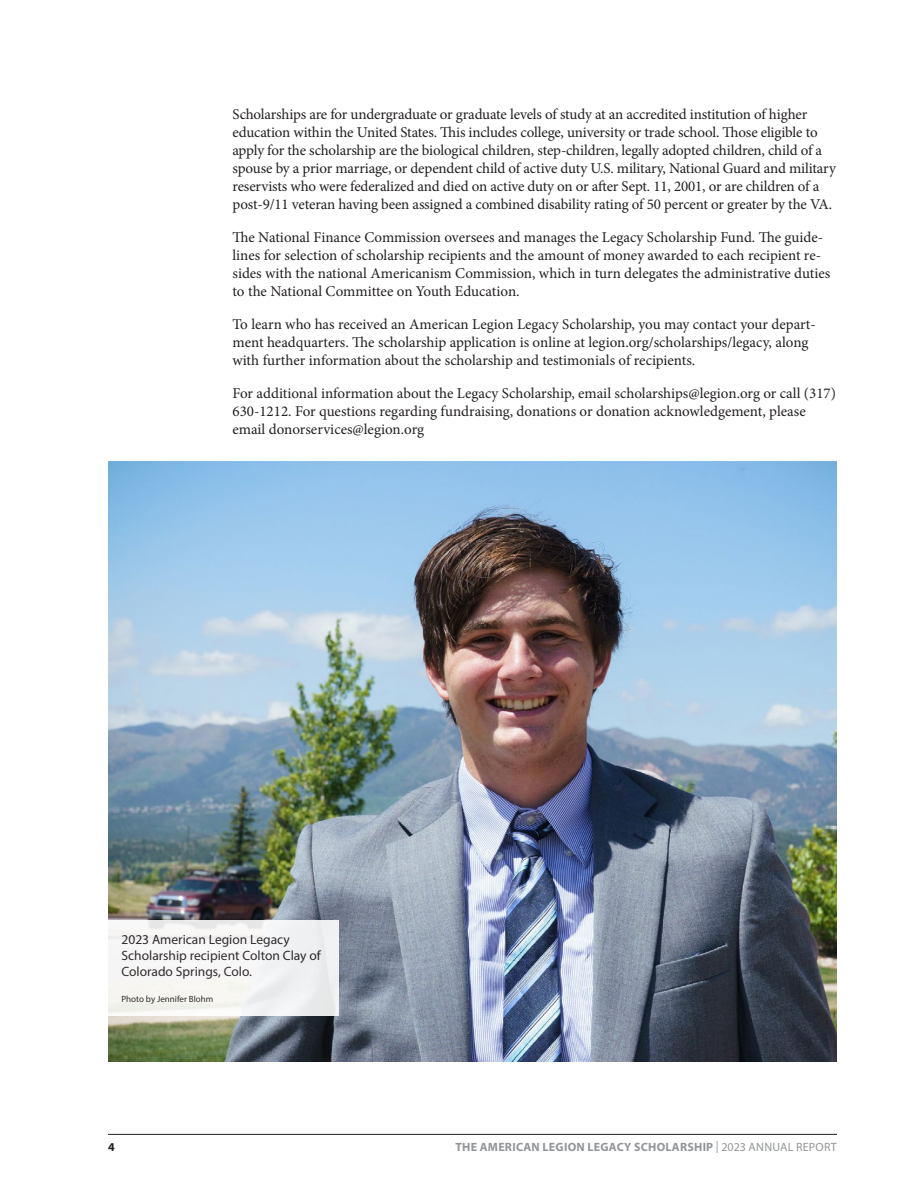
<style>
.page{position:relative;width:918px;height:1188px;background:#fff}
.page>*{position:absolute;margin:0;border:0;box-sizing:border-box;transform-origin:0 0}
.Body{font:15px/18px "Minion Pro";letter-spacing:-.005em;color:#231f20}
.t1{font:13.5px/16.2px "Myriad Pro";color:#231f20}
.t2{font:700 12px "Myriad Pro";letter-spacing:.02em;color:#939598}
.t3{font:700 12px "Myriad Pro";color:#231f20}
.t4{font:9px "Myriad Pro";color:#231f20}
.s1{font-weight:400}
</style>
<div class="page">
<hr style="left:108px;top:1134px;width:729px;height:1px;background:#231f20">
<img style="left:108px;top:461px;width:729px;height:601px">
<div style="left:108px;top:920px;width:231px;height:96px;background:linear-gradient(to right,#f9f7f5,#eeeff1)"></div>
<p class="Body" style="left:232px;top:105px;width:605px">Scholarships are for undergraduate or graduate levels of study at an accredited institution of higher education within the United States. This includes college, university or trade school. Those eligible to apply for the scholarship are the biological children, step-children, legally adopted children, child of a spouse by a prior marriage, or dependent child of active duty U.S. military, National Guard and military reservists who were federalized and died on active duty on or after Sept. 11, 2001, or are children of a post-9/11 veteran having been assigned a combined disability rating of 50 percent or greater by the VA.</p>
<p class="Body" style="left:232px;top:228px;width:599px">The National Finance Commission oversees and manages the Legacy Scholarship Fund. The guide&shy;lines for selection of scholarship recipients and the amount of money awarded to each recipient re&shy;sides with the national Americanism Commission, which in turn delegates the administrative duties to the National Committee on Youth Education.</p>
<p class="Body" style="left:232px;top:315px;width:585px">To learn who has received an American Legion Legacy Scholarship, you may contact your depart&shy;ment headquarters. The scholarship application is online at legion.org/scholarships/legacy, along with further information about the scholarship and testimonials of recipients.</p>
<p class="Body" style="left:232px;top:384px;width:605px">For additional information about the Legacy Scholarship, email scholarships@legion.org or call (317)<br>630-1212. For questions regarding fundraising, donations or donation acknowledgement, please email donorservices@legion.org</p>
<p class="t1" style="left:122px;top:931px;width:201px">2023 American Legion Legacy<br>Scholarship recipient Colton Clay of<br>Colorado Springs, Colo.</p>
<p class="t4" style="left:122px;top:994px;width:93px">Photo by Jennifer Blohm</p>
<p class="t3" style="left:108px;top:1139px;width:8px">4</p>
<p class="t2" style="left:455px;top:1139px;width:383px">THE AMERICAN LEGION LEGACY SCHOLARSHIP <span class="s1">| 2023 ANNUAL REPORT</span></p>
</div>
